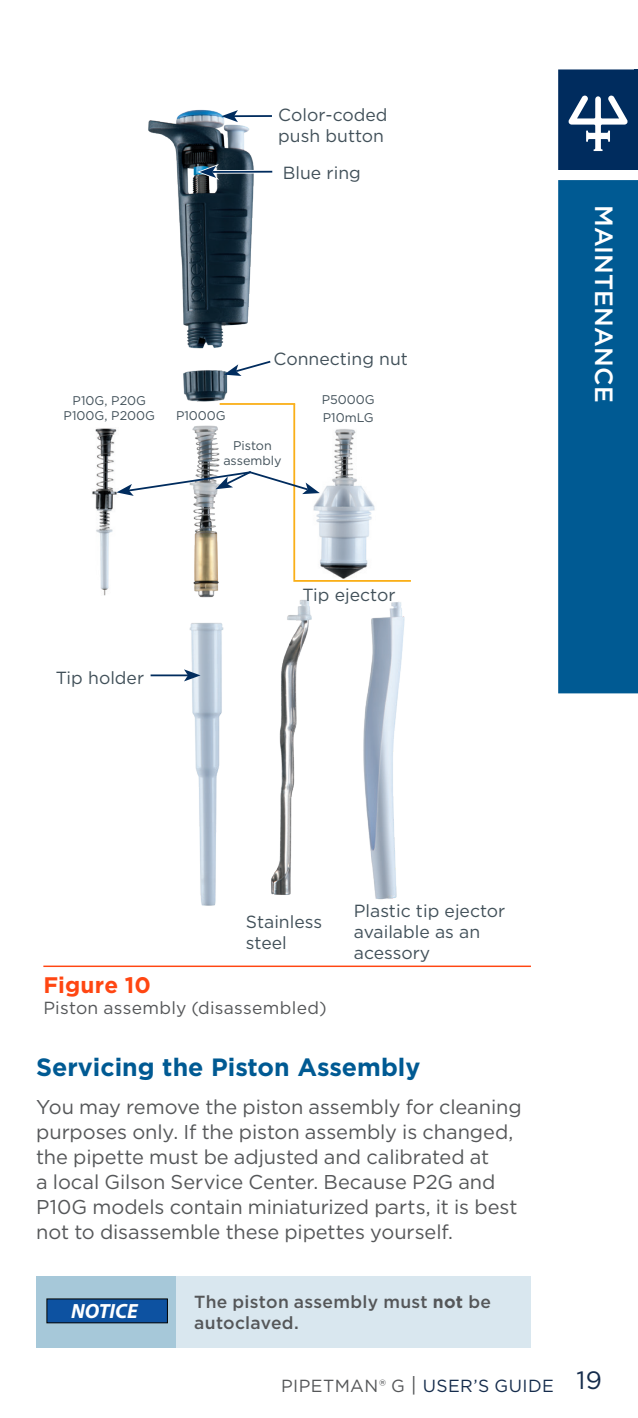
<style>
.page{position:relative;width:638px;height:1418px;background:#fff}
.page>*{position:absolute;margin:0;border:0;box-sizing:border-box;transform-origin:0 0}
.Sous-titre__bleu{font:700 25px "Gotham";color:#005a93}
.Blue_Tab_Right{font:500 25px "Gotham";letter-spacing:.005em;color:#fff}
.Page_Number_Right{font:25px "Gotham";color:#152c4c}
.t1{font:700 22.5px "Gotham";letter-spacing:.01em;color:#ff4612}
.t2{font:italic 700 20.5px "Myriad Pro";color:#fff}
.Sous-titre__bleu-2{font:20px/25px "Gotham";letter-spacing:-.005em;color:#555759}
.Tableau{font:17.5px/21px "Gotham";color:#415059}
.Left_Body{font:500 17.5px/21px "Gotham";letter-spacing:.015em;color:#555759}
.Figure_Text{font:17.5px "Gotham";letter-spacing:.015em;color:#555759}
.Footer_Right{font:17.5px "Gotham";letter-spacing:.025em;color:#152c4c}
.Tableau-2{font:12.5px "Gotham";color:#415059}
.s1{font-weight:700}
.s2{color:#555759}
.s3{font-size:20px;color:#555759}
</style>
<div class="page">
<img style="left:104px;top:109px;width:301px;height:797px">
<svg style="left:558px;top:180px;width:80px;height:513px"></svg>
<svg style="left:558px;top:69px;width:80px;height:101px"></svg>
<div style="left:36px;top:1276px;width:140px;height:71px;background:#a6c8d9"></div>
<div style="left:176px;top:1276px;width:355px;height:71px;background:#d9e7ef"></div>
<div style="left:47px;top:1298px;width:120px;height:24px;background:#0d52a1"></div>
<div style="left:46px;top:1298px;width:122px;height:25px;border:1px solid #040503"></div>
<svg style="left:219px;top:170px;width:51px;height:4px"></svg>
<img style="left:311px;top:427px;width:65px;height:153px">
<img style="left:92px;top:427px;width:27px;height:168px">
<hr style="left:293px;top:404px;width:2px;height:176px;background:#faaf18">
<hr style="left:293px;top:580px;width:118px;height:2px;background:#faaf18">
<hr style="left:220px;top:403px;width:75px;height:2px;background:#faaf18">
<hr style="left:151px;top:674px;width:37px;height:2px;background:#002c5e">
<svg style="left:184px;top:669px;width:17px;height:12px"></svg>
<svg style="left:224px;top:359px;width:48px;height:17px"></svg>
<hr style="left:234px;top:115px;width:38px;height:2px;background:#002c5e">
<svg style="left:221px;top:110px;width:17px;height:12px"></svg>
<svg style="left:116px;top:469px;width:204px;height:27px"></svg>
<hr style="left:212px;top:171px;width:60px;height:2px;background:#002c5e">
<svg style="left:197px;top:164px;width:22px;height:16px"></svg>
<hr style="left:43px;top:965px;width:488px;height:2px;background:#ff4612">
<p class="Tableau" style="left:278px;top:104px;width:111px">Color-coded push button</p>
<p class="Tableau" style="left:283px;top:162px;width:79px">Blue ring</p>
<p class="Tableau-2" style="left:73px;top:392px;width:75px">P10G, P20G</p>
<p class="Tableau-2" style="left:64px;top:407px;width:93px">P100G, P200G</p>
<p class="Tableau" style="left:274px;top:348px;width:136px">Connecting nut</p>
<p class="Tableau-2" style="left:322px;top:392px;width:54px">P5000G</p>
<p class="Tableau-2" style="left:176px;top:408px;width:51px">P1000G</p>
<p class="Tableau-2" style="left:323px;top:409px;width:52px">P10mLG</p>
<p class="Tableau-2" style="left:233px;top:438px;width:40px">Piston</p>
<p class="Tableau-2" style="left:223px;top:453px;width:60px">assembly</p>
<p class="Tableau" style="left:56px;top:666px;width:90px">Tip holder</p>
<p class="Tableau" style="left:302px;top:584px;width:94px">Tip ejector</p>
<p class="Blue_Tab_Right" style="left:620px;top:205px;width:199px;rotate:90deg">MAINTENANCE</p>
<p class="Tableau" style="left:246px;top:910px;width:78px">Stainless</p>
<p class="Tableau" style="left:246px;top:931px;width:42px">steel</p>
<p class="t1" style="left:43px;top:970px;width:109px">Figure 10</p>
<p class="Figure_Text" style="left:43px;top:997px;width:285px">Piston assembly (disassembled)</p>
<p class="Tableau" style="left:354px;top:899px;width:153px">Plastic tip ejector</p>
<p class="Tableau" style="left:354px;top:920px;width:128px">available as an acessory</p>
<p class="Sous-titre__bleu" style="left:36px;top:1050px;width:386px">Servicing the Piston Assembly</p>
<p class="Sous-titre__bleu-2" style="left:36px;top:1093px;width:487px">You may remove the piston assembly for cleaning purposes only. If the piston assembly is changed, the pipette must be adjusted and calibrated at<br>a local Gilson Service Center. Because P2G and P10G models contain miniaturized parts, it is best not to disassemble these pipettes yourself.</p>
<p class="t2" style="left:71px;top:1297px;width:68px">NOTICE</p>
<p class="Left_Body" style="left:194px;top:1291px;width:298px">The piston assembly must <span class="s1">not</span> be autoclaved.</p>
<p class="Footer_Right" style="left:281px;top:1374px;width:274px"><span class="s2">PIPETMAN® G</span> <span class="s3">|</span> USER’S GUIDE</p>
<p class="Page_Number_Right" style="left:576px;top:1364px;width:27px">19</p>
</div>
